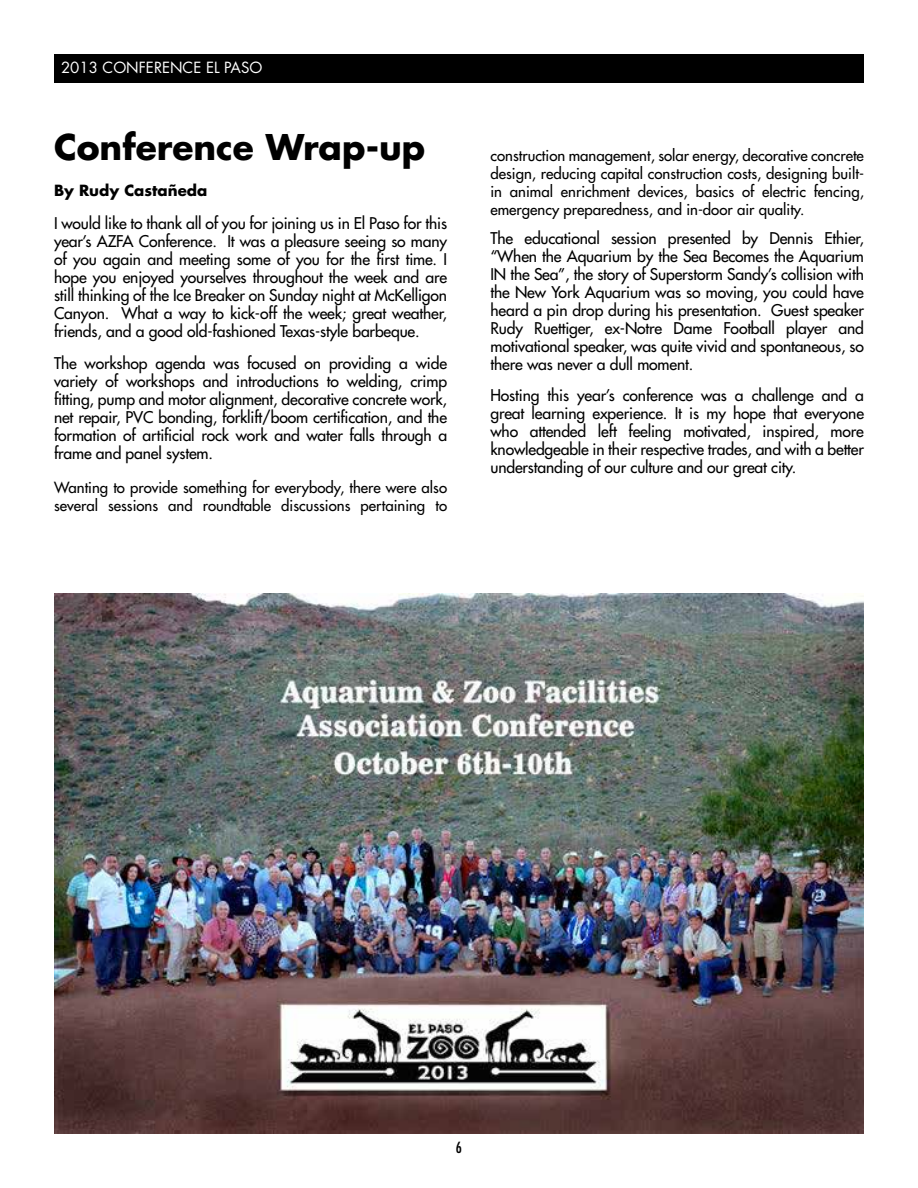
<style>
.page{position:relative;width:918px;height:1188px;background:#fff}
.page>*{position:absolute;margin:0;border:0;box-sizing:border-box;transform-origin:0 0}
.t1{font:700 34.5px "Futura";color:#000}
.t2{font:15.75px/18px "Futura";letter-spacing:-.01em;color:#000;text-align:justify}
.t3{font:15px/18px "Futura";color:#000}
.t4{font:15px "Futura";color:#fff}
.t5{font:700 15px "Futura";color:#000}
.t6{font:condensed 15px "Futura";color:#000}
</style>
<div class="page">
<img style="left:54px;top:594px;width:810px;height:540px">
<div style="left:54px;top:54px;width:810px;height:29px;background:#000"></div>
<p class="t4" style="left:61px;top:58px;width:203px">2013 CONFERENCE EL PASO</p>
<h1 class="t1" style="left:54px;top:124px;width:373px">Conference Wrap-up</h1>
<p class="t5" style="left:54px;top:181px;width:155px">By Rudy Castañeda</p>
<p class="t2" style="left:54px;top:215px;width:395px">I would like to thank all of you for joining us in El Paso for this year’s AZFA Conference. It was a pleasure seeing so many of you again and meeting some of you for the first time. I hope you enjoyed yourselves throughout the week and are still thinking of the Ice Breaker on Sunday night at McKelligon Canyon. What a way to kick-off the week; great weather, friends, and a good old-fashioned Texas-style barbeque.</p>
<p class="t2" style="left:54px;top:354px;width:395px">The workshop agenda was focused on providing a wide variety of workshops and introductions to welding, crimp fitting, pump and motor alignment, decorative concrete work, net repair, PVC bonding, forklift/boom certification, and the formation of artificial rock work and water falls through a frame and panel system.</p>
<p class="t3" style="left:54px;top:479px;width:395px">Wanting to provide something for everybody, there were also several sessions and roundtable discussions pertaining to</p>
<p class="t3" style="left:490px;top:147px;width:375px;text-align:justify">construction management, solar energy, decorative concrete design, reducing capital construction costs, designing built&shy;in animal enrichment devices, basics of electric fencing, emergency preparedness, and in-door air quality.</p>
<p class="t2" style="left:490px;top:229px;width:375px">The educational session presented by Dennis Ethier, “When the Aquarium by the Sea Becomes the Aquarium IN the Sea”, the story of Superstorm Sandy’s collision with the New York Aquarium was so moving, you could have heard a pin drop during his presentation. Guest speaker Rudy Ruettiger, ex-Notre Dame Football player and motivational speaker, was quite vivid and spontaneous, so there was never a dull moment.</p>
<p class="t2" style="left:490px;top:387px;width:375px">Hosting this year’s conference was a challenge and a great learning experience. It is my hope that everyone who attended left feeling motivated, inspired, more knowledgeable in their respective trades, and with a better understanding of our culture and our great city.</p>
<p class="t6" style="left:456px;top:1138px;width:8px">6</p>
</div>
